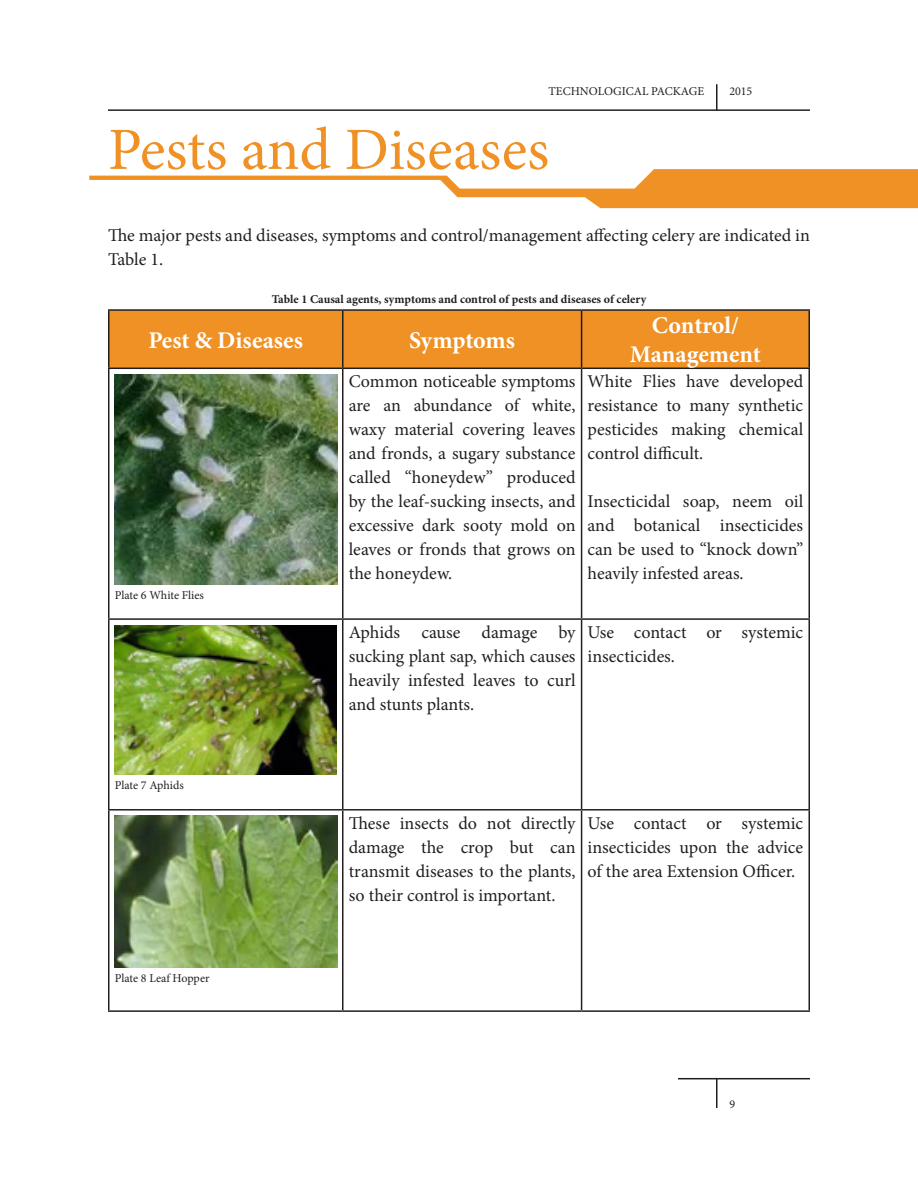
<style>
.page{position:relative;width:918px;height:1188px;background:#fff}
.page>*{position:absolute;margin:0;border:0;box-sizing:border-box;transform-origin:0 0}
.Heading{font:60px "Minion Pro";color:#ef9125}
.Table_Heading{font:700 24px/28.8px "Minion Pro";letter-spacing:-.005em;color:#fff;text-align:center}
.Paragraph_Style_1{font:18px/24px "Minion Pro";color:#231f20;text-align:justify}
.t1{font:12px "Minion Pro";color:#231f20}
.t2{font:700 12px "Minion Pro";color:#231f20}
</style>
<div class="page">
<hr style="left:678px;top:1078px;width:132px;height:1px;background:#231f20">
<hr style="left:716px;top:1078px;width:2px;height:30px;background:#231f20">
<hr style="left:108px;top:109px;width:702px;height:2px;background:#231f20">
<hr style="left:716px;top:84px;width:2px;height:27px;background:#231f20">
<div style="left:110px;top:311px;width:698px;height:57px;background:#ef9125"></div>
<hr style="left:108px;top:369px;width:2px;height:249px;background:#231f20">
<hr style="left:342px;top:369px;width:2px;height:249px;background:#231f20">
<hr style="left:581px;top:369px;width:1px;height:249px;background:#231f20">
<hr style="left:808px;top:369px;width:2px;height:249px;background:#231f20">
<hr style="left:108px;top:618px;width:235px;height:2px;background:#231f20">
<hr style="left:108px;top:620px;width:2px;height:189px;background:#231f20">
<hr style="left:343px;top:618px;width:239px;height:2px;background:#231f20">
<hr style="left:342px;top:620px;width:2px;height:189px;background:#231f20">
<hr style="left:582px;top:618px;width:228px;height:2px;background:#231f20">
<hr style="left:581px;top:620px;width:1px;height:189px;background:#231f20">
<hr style="left:808px;top:620px;width:2px;height:189px;background:#231f20">
<hr style="left:108px;top:809px;width:235px;height:2px;background:#231f20">
<hr style="left:108px;top:811px;width:2px;height:199px;background:#231f20">
<hr style="left:343px;top:809px;width:239px;height:2px;background:#231f20">
<hr style="left:342px;top:811px;width:2px;height:199px;background:#231f20">
<hr style="left:582px;top:809px;width:228px;height:2px;background:#231f20">
<hr style="left:581px;top:811px;width:1px;height:199px;background:#231f20">
<hr style="left:808px;top:811px;width:2px;height:199px;background:#231f20">
<hr style="left:108px;top:1010px;width:235px;height:2px;background:#231f20">
<hr style="left:343px;top:1010px;width:239px;height:2px;background:#231f20">
<hr style="left:582px;top:1010px;width:228px;height:2px;background:#231f20">
<hr style="left:108px;top:309px;width:235px;height:2px;background:#201d1e">
<hr style="left:108px;top:311px;width:2px;height:57px;background:#201d1e">
<hr style="left:343px;top:309px;width:239px;height:2px;background:#201d1e">
<hr style="left:342px;top:311px;width:2px;height:57px;background:#201d1e">
<hr style="left:582px;top:309px;width:228px;height:2px;background:#201d1e">
<hr style="left:581px;top:311px;width:1px;height:57px;background:#201d1e">
<hr style="left:808px;top:311px;width:2px;height:57px;background:#201d1e">
<hr style="left:108px;top:368px;width:235px;height:1px;background:#201d1e">
<hr style="left:343px;top:368px;width:239px;height:1px;background:#201d1e">
<hr style="left:582px;top:368px;width:228px;height:1px;background:#201d1e">
<img style="left:115px;top:374px;width:223px;height:210px">
<img style="left:115px;top:625px;width:222px;height:150px">
<img style="left:115px;top:816px;width:222px;height:152px">
<svg style="left:89px;top:169px;width:829px;height:39px"></svg>
<p class="t1" style="left:549px;top:83px;width:157px">TECHNOLOGICAL PACKAGE</p>
<p class="t1" style="left:729px;top:83px;width:25px">2015</p>
<p class="Heading" style="left:108px;top:110px;width:443px">Pests and Diseases</p>
<p class="Paragraph_Style_1" style="left:108px;top:223px;width:703px">The major pests and diseases, symptoms and control/management affecting celery are indicated in<br>Table 1.</p>
<p class="t2" style="left:272px;top:291px;width:376px">Table 1 Causal agents, symptoms and control of pests and diseases of celery</p>
<p class="Table_Heading" style="left:149px;top:326px;width:156px">Pest &amp; Diseases</p>
<p class="Table_Heading" style="left:409px;top:326px;width:107px">Symptoms</p>
<p class="Table_Heading" style="left:630px;top:311px;width:133px">Control/<br>Management</p>
<p class="t1" style="left:115px;top:587px;width:91px">Plate 6 White Flies</p>
<p class="t1" style="left:115px;top:778px;width:71px">Plate 7 Aphids</p>
<p class="t1" style="left:115px;top:970px;width:96px">Plate 8 Leaf Hopper</p>
<p class="Paragraph_Style_1" style="left:349px;top:370px;width:228px">Common noticeable symptoms are an abundance of white, waxy material covering leaves and fronds, a sugary substance called “honeydew” produced by the leaf-sucking insects, and excessive dark sooty mold on leaves or fronds that grows on the honeydew.</p>
<p class="Paragraph_Style_1" style="left:588px;top:370px;width:217px">White Flies have developed resistance to many synthetic pesticides making chemical control difficult.</p>
<p class="Paragraph_Style_1" style="left:588px;top:490px;width:217px">Insecticidal soap, neem oil and botanical insecticides can be used to “knock down” heavily infested areas.</p>
<p class="Paragraph_Style_1" style="left:349px;top:621px;width:228px">Aphids cause damage by sucking plant sap, which causes heavily infested leaves to curl and stunts plants.</p>
<p class="Paragraph_Style_1" style="left:588px;top:621px;width:217px">Use contact or systemic insecticides.</p>
<p class="Paragraph_Style_1" style="left:349px;top:811px;width:228px">These insects do not directly damage the crop but can transmit diseases to the plants, so their control is important.</p>
<p class="Paragraph_Style_1" style="left:588px;top:811px;width:217px">Use contact or systemic insecticides upon the advice of the area Extension Officer.</p>
<p class="t1" style="left:729px;top:1096px;width:7px">9</p>
</div>
